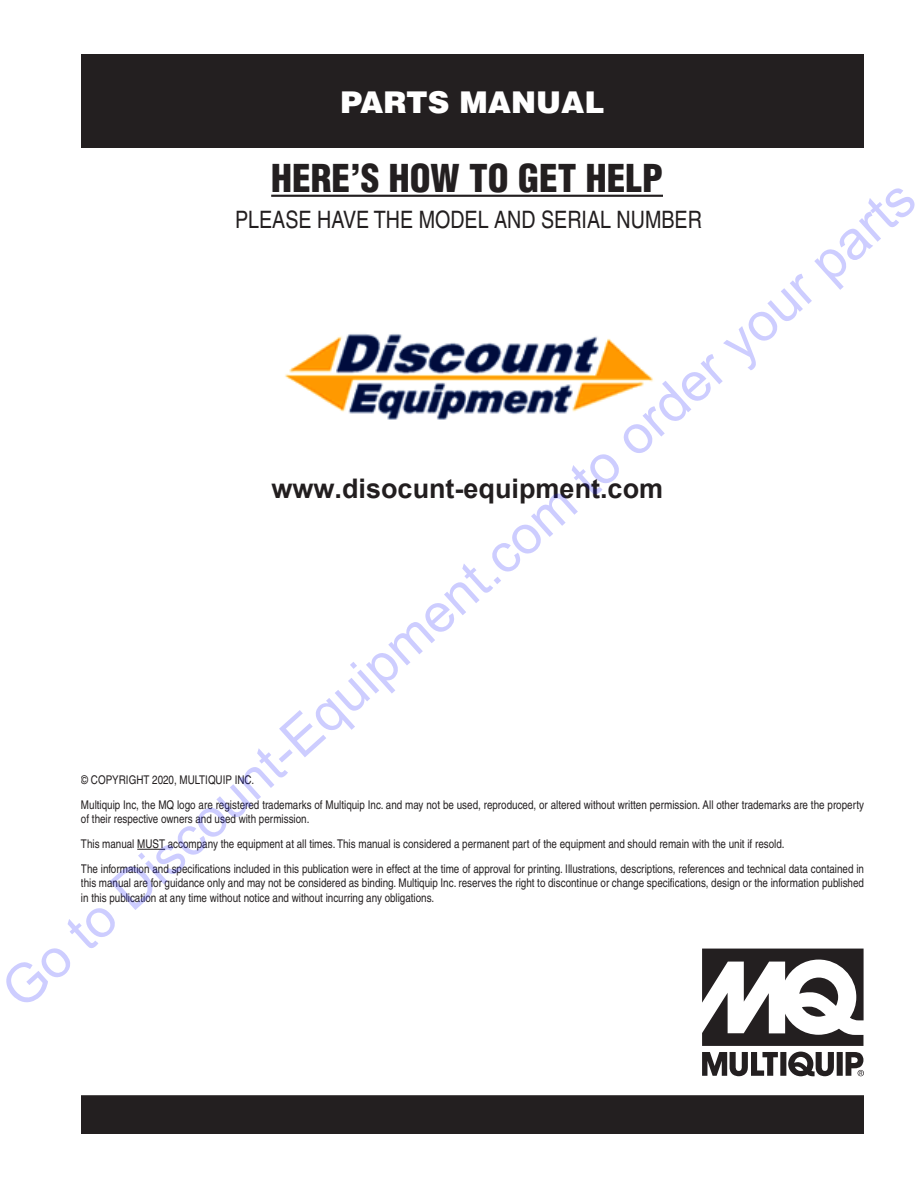
<style>
.page{position:relative;width:918px;height:1188px;background:#fff}
.page>*{position:absolute;margin:0;border:0;box-sizing:border-box;transform-origin:0 0}
.t1{font:54px "Arial";color:rgb(0 0 255/.2)}
.t2{font:900 condensed 37.5px "Helvetica";color:#231f20}
.t3{font:900 30px "Helvetica";color:#fff}
.t4{font:700 27px "Arial";color:#221e1f}
.t5{font:condensed 24px "Helvetica";color:#231f20}
.t6{font:condensed 12px/25px "Helvetica";color:#231f20}
</style>
<div class="page">
<div style="left:81px;top:54px;width:783px;height:94px;background:#231f20"></div>
<div style="left:82px;top:1096px;width:781px;height:37px;background:#231f20"></div>
<div style="left:81px;top:1095px;width:783px;height:39px;border:2px solid #231f20"></div>
<hr style="left:271px;top:195px;width:392px;height:2px;background:#231f20">
<svg style="left:702px;top:949px;width:162px;height:127px"></svg>
<svg style="left:137px;top:849px;width:28px;height:1px"></svg>
<img style="left:285px;top:334px;width:368px;height:86px">
<h3 class="t3" style="left:341px;top:83px;width:265px">PARTS MANUAL</h3>
<h2 class="t2" style="left:271px;top:155px;width:393px">HERE’S HOW TO GET HELP</h2>
<h3 class="t5" style="left:235px;top:206px;width:468px">PLEASE HAVE THE MODEL AND SERIAL NUMBER</h3>
<h1 class="t1" style="left:-15px;top:970px;width:1208px;rotate:-42deg">Go to Discount-Equipment.com to order your parts</h1>
<h3 class="t4" style="left:272px;top:469px;width:393px">www.disocunt-equipment.com</h3>
<p class="t6" style="left:81px;top:767px;width:785px">© COPYRIGHT 2020, MULTIQUIP INC.<br>Multiquip Inc , the MQ logo are registered trademarks of Multiquip Inc. and may not be used, reproduced, or altered without written permission. All other trademarks are the property</p>
<p class="t6" style="left:81px;top:806px;width:785px">of their respective owners and used with permission.<br>This manual MUST accompany the equipment at all times. This manual is considered a permanent part of the equipment and should remain with the unit if resold.<br>The information and specifications included in this publication were in effect at the time of approval for printing. Illustrations, descriptions, references and technical data contained in</p>
<p class="t6" style="left:81px;top:876px;width:785px;line-height:14.2px">this manual are for guidance only and may not be considered as binding. Multiquip Inc. reserves the right to discontinue or change specifications, design or the information published in this publication at any time without notice and without incurring any obligations.</p>
</div>
